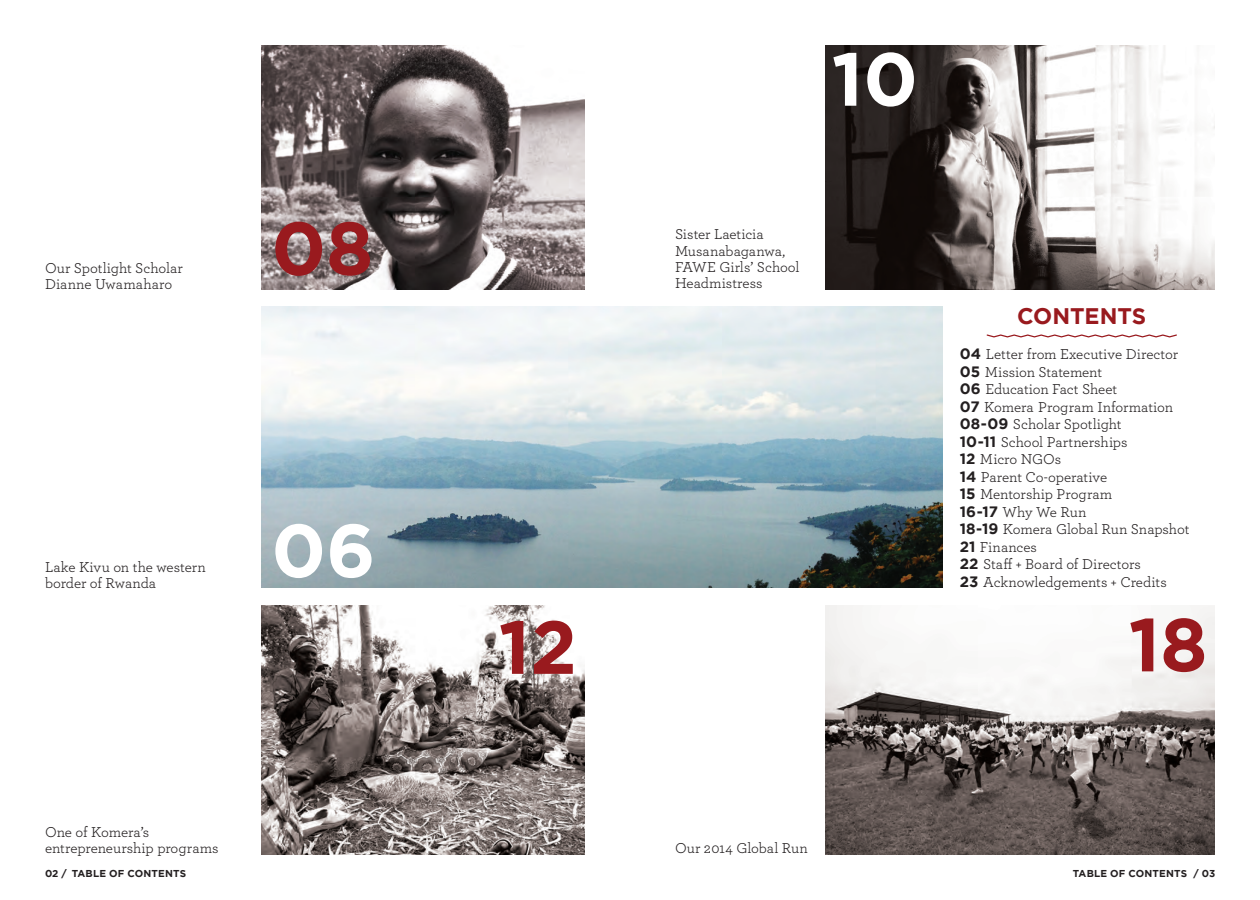
<style>
.page{position:relative;width:1260px;height:900px;background:#fff}
.page>*{position:absolute;margin:0;border:0;box-sizing:border-box;transform-origin:0 0}
.t1{font:700 75px "Gotham";color:#991a1e}
.t2{font:700 75px "Gotham";color:#fff}
.t3{font:700 22.5px "Gotham";letter-spacing:-.01em;color:#991a1e}
.t4{font:15px/17.5px "Archer";letter-spacing:-.005em;color:#231f20}
.t5{font:700 10px "Gotham";letter-spacing:.015em;color:#231f20}
.s1{font-family:"Gotham";font-weight:700}
</style>
<div class="page">
<img style="left:262px;top:307px;width:681px;height:281px">
<img style="left:826px;top:45px;width:389px;height:245px">
<img style="left:262px;top:45px;width:323px;height:245px">
<img style="left:262px;top:605px;width:323px;height:250px">
<img style="left:826px;top:605px;width:389px;height:250px">
<svg style="left:986px;top:334px;width:191px;height:4px"></svg>
<p class="t4" style="left:45px;top:259px;width:139px;line-height:16.2px">Our Spotlight Scholar<br>Dianne Uwamaharo</p>
<h1 class="t1" style="left:271px;top:205px;width:104px">08</h1>
<p class="t4" style="left:45px;top:558px;width:162px;line-height:16.2px">Lake Kivu on the western border of Rwanda</p>
<h1 class="t2" style="left:271px;top:507px;width:106px">06</h1>
<p class="t4" style="left:45px;top:823px;width:175px;line-height:16.2px">One of Komera’s entrepreneurship programs</p>
<h1 class="t2" style="left:832px;top:36px;width:88px">10</h1>
<p class="t4" style="left:675px;top:226px;width:126px;line-height:16.2px">Sister Laeticia<br>Musanabaganwa,<br>FAWE Girls’ School<br>Headmistress</p>
<h2 class="t3" style="left:1017px;top:303px;width:131px">CONTENTS</h2>
<p class="t4" style="left:960px;top:345px;width:231px"><span class="s1">04</span> Letter from Executive Director<br><span class="s1">05</span> Mission Statement<br><span class="s1">06</span> Education Fact Sheet<br><span class="s1">07</span> Komera Program Information<br><span class="s1">08-09</span> Scholar Spotlight<br><span class="s1">10-11</span> School Partnerships<br><span class="s1">12</span> Micro NGOs<br><span class="s1">14</span> Parent Co-operative<br><span class="s1">15</span> Mentorship Program<br><span class="s1">16-17</span> Why We Run<br><span class="s1">18-19</span> Komera Global Run Snapshot<br><span class="s1">21</span> Finances<br><span class="s1">22</span> Staff + Board of Directors<br><span class="s1">23</span> Acknowledgements + Credits</p>
<h1 class="t1" style="left:499px;top:604px;width:80px">12</h1>
<h1 class="t1" style="left:1129px;top:602px;width:80px">18</h1>
<p class="t4" style="left:675px;top:838px;width:134px">Our 2014 Global Run</p>
<p class="t5" style="left:45px;top:867px;width:23px">02 /</p>
<p class="t5" style="left:1194px;top:867px;width:23px">/ 03</p>
<p class="t5" style="left:72px;top:867px;width:116px">TABLE OF CONTENTS</p>
<p class="t5" style="left:1073px;top:867px;width:116px">TABLE OF CONTENTS</p>
</div>
